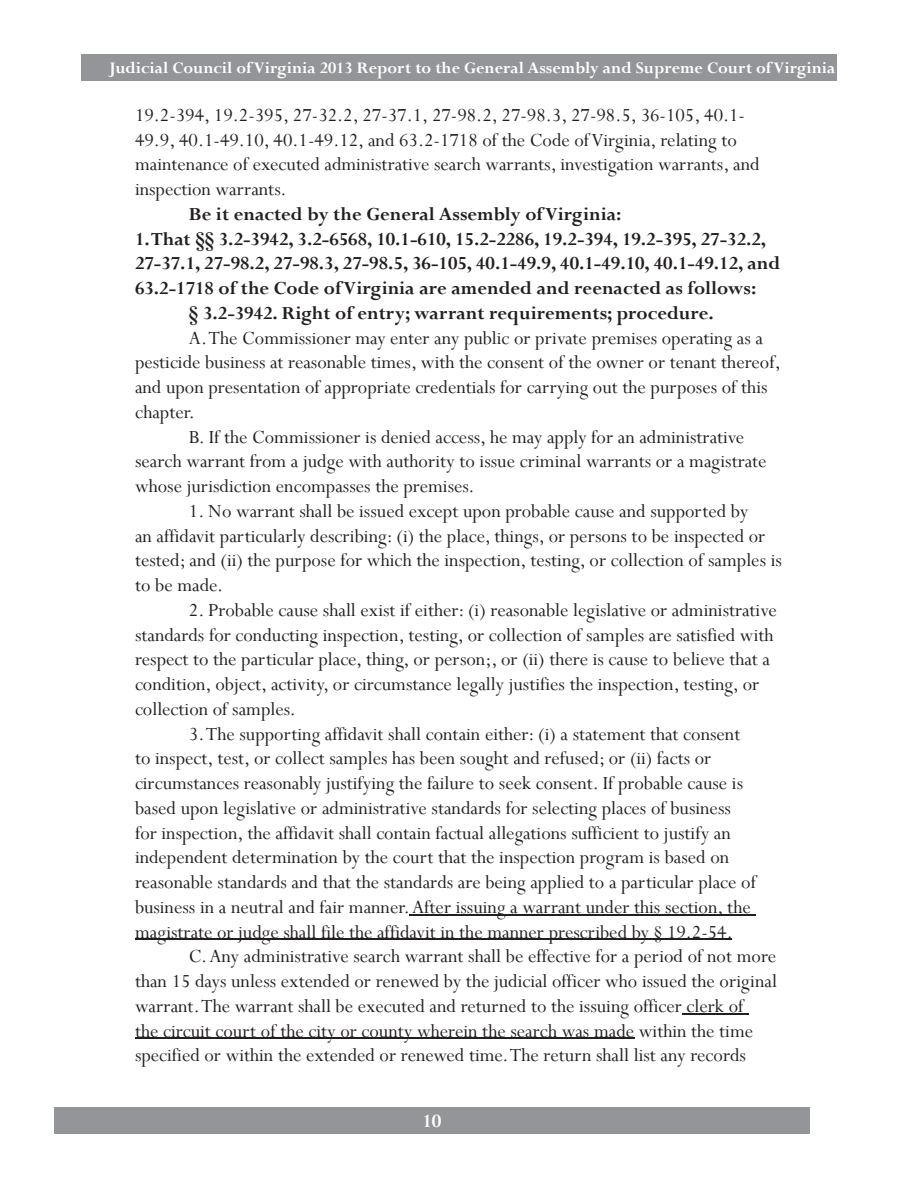
<style>
.page{position:relative;width:918px;height:1188px;background:#fff}
.page>*{position:absolute;margin:0;border:0;box-sizing:border-box;transform-origin:0 0}
.t1{font:700 21px "Perpetua";color:#fff}
.t2{font:20.7px/24.8px "Perpetua";color:#231f20}
.t3{font:700 20.7px "Perpetua";color:#231f20}
.t4{font:700 18px "Perpetua";color:#fff}
</style>
<div class="page">
<div style="left:54px;top:1107px;width:756px;height:27px;background:#939598"></div>
<div style="left:81px;top:54px;width:756px;height:27px;background:#939598"></div>
<hr style="left:409px;top:914px;width:346px;height:1px;background:#231f20">
<hr style="left:135px;top:939px;width:597px;height:1px;background:#231f20">
<hr style="left:682px;top:1013px;width:66px;height:1px;background:#231f20">
<hr style="left:135px;top:1038px;width:499px;height:1px;background:#231f20">
<p class="t4" style="left:109px;top:57px;width:728px">Judicial Council of Virginia 2013 Report to the General Assembly and Supreme Court of Virginia</p>
<p class="t2" style="left:135px;top:102px;width:626px">19 .2-394, 19 .2-395, 27-32 .2, 27-37 .1, 27-98 .2, 27-98 .3, 27-98 .5, 36-105, 40 .1- 49 .9, 40 .1-49 .10, 40 .1-49 .12, and 63 .2-1718 of the Code of Virginia, relating to maintenance of executed administrative search warrants, investigation warrants, and inspection warrants .</p>
<p class="t3" style="left:189px;top:201px;width:434px">Be it enacted by the General Assembly of Virginia:</p>
<p class="t3" style="left:135px;top:226px;width:633px">1. That §§ 3.2-3942, 3.2-6568, 10.1-610, 15.2-2286, 19.2-394, 19.2-395, 27-32.2,</p>
<p class="t3" style="left:135px;top:250px;width:647px">27-37.1, 27-98.2, 27-98.3, 27-98.5, 36-105, 40.1-49.9, 40.1-49.10, 40.1-49.12, and</p>
<p class="t3" style="left:135px;top:275px;width:623px">63.2-1718 of the Code of Virginia are amended and reenacted as follows:</p>
<p class="t3" style="left:189px;top:300px;width:526px">§ 3.2-3942. Right of entry; warrant requirements; procedure.</p>
<p class="t2" style="left:189px;top:325px;width:576px">A . The Commissioner may enter any public or private premises operating as a</p>
<p class="t2" style="left:135px;top:350px;width:647px">pesticide business at reasonable times, with the consent of the owner or tenant thereof,</p>
<p class="t2" style="left:135px;top:374px;width:634px">and upon presentation of appropriate credentials for carrying out the purposes of this</p>
<p class="t2" style="left:135px;top:399px;width:62px">chapter .</p>
<p class="t2" style="left:189px;top:424px;width:557px">B . If the Commissioner is denied access, he may apply for an administrative</p>
<p class="t2" style="left:135px;top:449px;width:633px">search warrant from a judge with authority to issue criminal warrants or a magistrate</p>
<p class="t2" style="left:135px;top:473px;width:341px">whose jurisdiction encompasses the premises .</p>
<p class="t2" style="left:189px;top:498px;width:561px">1 . No warrant shall be issued except upon probable cause and supported by</p>
<p class="t2" style="left:135px;top:523px;width:632px">an affidavit particularly describing: (i) the place, things, or persons to be inspected or</p>
<p class="t2" style="left:135px;top:548px;width:648px">tested; and (ii) the purpose for which the inspection, testing, or collection of samples is</p>
<p class="t2" style="left:135px;top:572px;width:90px">to be made .</p>
<p class="t2" style="left:189px;top:597px;width:589px">2 . Probable cause shall exist if either: (i) reasonable legislative or administrative</p>
<p class="t2" style="left:135px;top:622px;width:640px">standards for conducting inspection, testing, or collection of samples are satisfied with</p>
<p class="t2" style="left:135px;top:647px;width:637px">respect to the particular place, thing, or person;, or (ii) there is cause to believe that a</p>
<p class="t2" style="left:135px;top:671px;width:626px">condition, object, activity, or circumstance legally justifies the inspection, testing, or</p>
<p class="t2" style="left:135px;top:696px;width:162px">collection of samples .</p>
<p class="t2" style="left:189px;top:721px;width:553px">3 . The supporting affidavit shall contain either: (i) a statement that consent</p>
<p class="t2" style="left:135px;top:746px;width:578px">to inspect, test, or collect samples has been sought and refused; or (ii) facts or</p>
<p class="t2" style="left:135px;top:770px;width:610px">circumstances reasonably justifying the failure to seek consent . If probable cause is</p>
<p class="t2" style="left:135px;top:795px;width:597px">based upon legislative or administrative standards for selecting places of business</p>
<p class="t2" style="left:135px;top:820px;width:597px">for inspection, the affidavit shall contain factual allegations sufficient to justify an</p>
<p class="t2" style="left:135px;top:845px;width:596px">independent determination by the court that the inspection program is based on</p>
<p class="t2" style="left:135px;top:869px;width:623px">reasonable standards and that the standards are being applied to a particular place of</p>
<p class="t2" style="left:135px;top:894px;width:617px">business in a neutral and fair manner . After issuing a warrant under this section, the</p>
<p class="t2" style="left:135px;top:919px;width:599px">magistrate or judge shall file the affidavit in the manner prescribed by § 19 .2-54 .</p>
<p class="t2" style="left:189px;top:944px;width:589px">C . Any administrative search warrant shall be effective for a period of not more</p>
<p class="t2" style="left:135px;top:968px;width:643px">than 15 days unless extended or renewed by the judicial officer who issued the original</p>
<p class="t2" style="left:135px;top:993px;width:610px">warrant . The warrant shall be executed and returned to the issuing officer clerk of</p>
<p class="t2" style="left:135px;top:1018px;width:620px">the circuit court of the city or county wherein the search was made within the time</p>
<p class="t2" style="left:135px;top:1043px;width:613px">specified or within the extended or renewed time . The return shall list any records</p>
<p class="t1" style="left:422px;top:1108px;width:21px">10</p>
</div>
